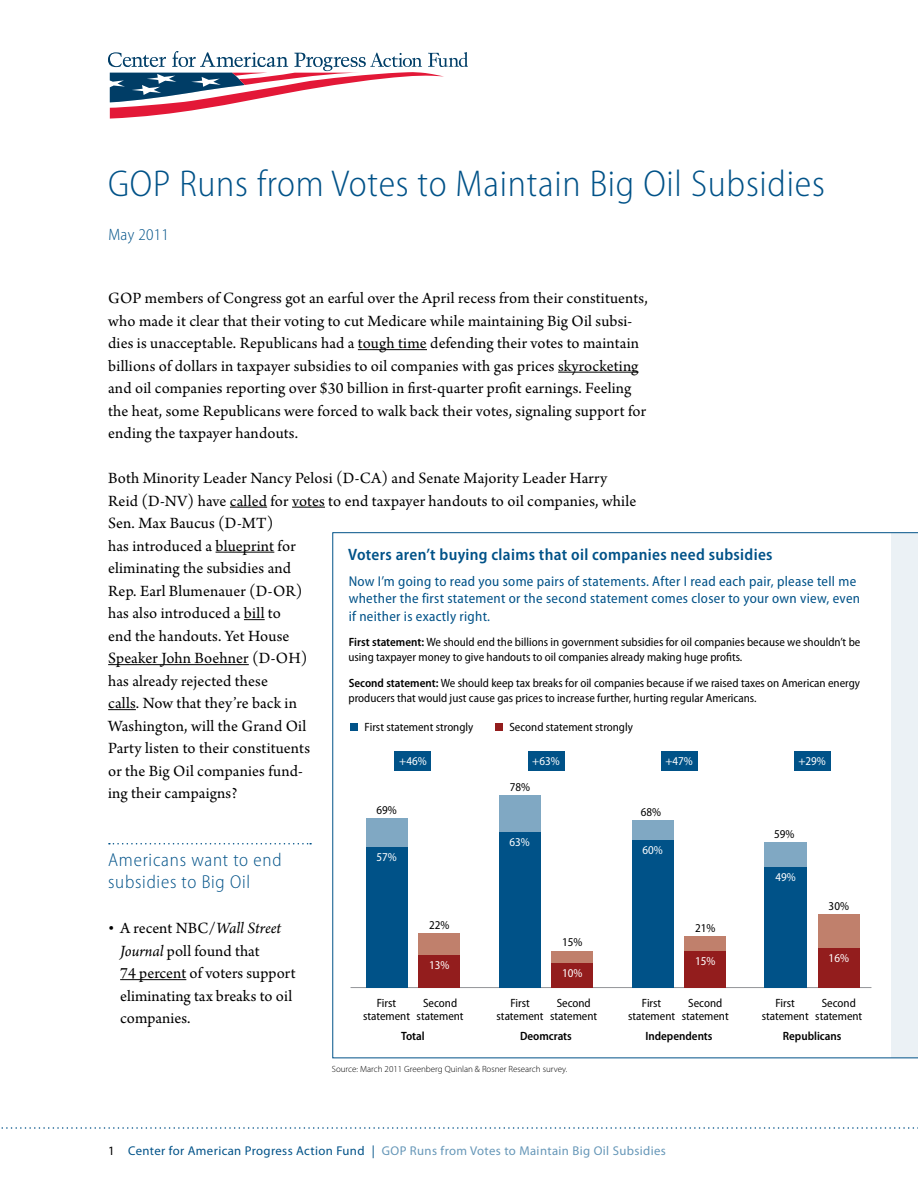
<style>
.page{position:relative;width:918px;height:1188px;background:#fff}
.page>*{position:absolute;margin:0;border:0;box-sizing:border-box;transform-origin:0 0}
.t1{font:300 semi-condensed 37.5px "Myriad Pro";letter-spacing:.02em;color:#005288}
.t2{font:300 semi-condensed 18.75px/22.5px "Myriad Pro";letter-spacing:.04em;color:#005288}
.t3{font:16.5px/22.5px "Arno Pro";letter-spacing:.01em;color:#000}
.t4{font:600 semi-condensed 16.5px "Myriad Pro";letter-spacing:.02em;color:#005288}
.t5{font:300 semi-condensed 16.5px "Myriad Pro";letter-spacing:.02em;color:#005288}
.t6{font:semi-condensed 14.25px/17.1px "Myriad Pro";letter-spacing:.02em;color:#005288}
.t7{font:12.75px "Myriad Pro";letter-spacing:.03em;color:#6697b8}
.t8{font:semi-condensed 12px/12.8px "Myriad Pro";color:#000;text-align:center}
.t9{font:semi-condensed 12px "Myriad Pro";color:#fff}
.t10{font:600 semi-condensed 12px "Myriad Pro";color:#000}
.t11{font:300 9px "Myriad Pro";color:#000}
.s1{font-weight:600}
.s2{font-style:italic}
.s3{color:#000}
.s4{color:#005288}
</style>
<div class="page">
<svg style="left:1px;top:1127px;width:917px;height:2px"></svg>
<svg style="left:108px;top:51px;width:360px;height:68px"></svg>
<hr style="left:358px;top:349px;width:69px;height:1px;background:#000">
<hr style="left:558px;top:372px;width:80px;height:1px;background:#000">
<hr style="left:230px;top:507px;width:37px;height:1px;background:#000">
<hr style="left:292px;top:507px;width:33px;height:1px;background:#000">
<hr style="left:216px;top:552px;width:58px;height:1px;background:#000">
<svg style="left:244px;top:619px;width:21px;height:1px"></svg>
<hr style="left:108px;top:664px;width:141px;height:1px;background:#000">
<svg style="left:108px;top:709px;width:28px;height:1px"></svg>
<svg style="left:109px;top:843px;width:202px;height:1px"></svg>
<hr style="left:120px;top:979px;width:66px;height:1px;background:#000">
<svg style="left:333px;top:532px;width:585px;height:526px"></svg>
<div style="left:499px;top:796px;width:42px;height:192px;background:#80a8c3"></div>
<div style="left:551px;top:951px;width:42px;height:37px;background:#c0806c"></div>
<div style="left:632px;top:820px;width:42px;height:168px;background:#80a8c3"></div>
<div style="left:684px;top:936px;width:42px;height:52px;background:#c0806c"></div>
<div style="left:765px;top:843px;width:42px;height:145px;background:#80a8c3"></div>
<div style="left:818px;top:914px;width:42px;height:74px;background:#c0806c"></div>
<hr style="left:351px;top:987px;width:520px;height:1px;background:#939598">
<div style="left:366px;top:818px;width:42px;height:170px;background:#80a8c3"></div>
<div style="left:418px;top:934px;width:42px;height:54px;background:#c0806c"></div>
<div style="left:366px;top:848px;width:42px;height:140px;background:#005288"></div>
<div style="left:418px;top:956px;width:42px;height:32px;background:#931d1d"></div>
<div style="left:499px;top:833px;width:42px;height:155px;background:#005288"></div>
<div style="left:551px;top:963px;width:42px;height:25px;background:#931d1d"></div>
<div style="left:632px;top:840px;width:42px;height:148px;background:#005288"></div>
<div style="left:684px;top:951px;width:42px;height:37px;background:#931d1d"></div>
<div style="left:765px;top:867px;width:42px;height:121px;background:#005288"></div>
<div style="left:818px;top:949px;width:42px;height:39px;background:#931d1d"></div>
<div style="left:351px;top:723px;width:7px;height:7px;background:#005288"></div>
<div style="left:495px;top:723px;width:7px;height:7px;background:#931d1d"></div>
<div style="left:395px;top:751px;width:36px;height:20px;background:#005288"></div>
<div style="left:528px;top:751px;width:36px;height:20px;background:#005288"></div>
<div style="left:661px;top:751px;width:36px;height:20px;background:#005288"></div>
<div style="left:794px;top:751px;width:36px;height:20px;background:#005288"></div>
<h1 class="t1" style="left:108px;top:163px;width:718px">GOP Runs from Votes to Maintain Big Oil Subsidies</h1>
<p class="t5" style="left:108px;top:226px;width:62px">May 2011</p>
<p class="t3" style="left:108px;top:288px;width:541px">GOP members of Congress got an earful over the April recess from their constituents, who made it clear that their voting to cut Medicare while maintaining Big Oil subsi&shy;dies is unacceptable. Republicans had a tough time defending their votes to maintain billions of dollars in taxpayer subsidies to oil companies with gas prices skyrocketing and oil companies reporting over $30 billion in first-quarter profit earnings. Feeling the heat, some Republicans were forced to walk back their votes, signaling support for ending the taxpayer handouts.</p>
<p class="t3" style="left:108px;top:468px;width:530px">Both Minority Leader Nancy Pelosi (D-CA) and Senate Majority Leader Harry Reid (D-NV) have called for votes to end taxpayer handouts to oil companies, while Sen. Max Baucus (D-MT)<br>has introduced a blueprint for<br>eliminating the subsidies and<br>Rep. Earl Blumenauer (D-OR)<br>has also introduced a bill to<br>end the handouts. Yet House<br>Speaker John Boehner (D-OH)<br>has already rejected these<br>calls. Now that they’re back in<br>Washington, will the Grand Oil<br>Party listen to their constituents<br>or the Big Oil companies fund-<br>ing their campaigns?</p>
<p class="t4" style="left:348px;top:546px;width:426px">Voters aren’t buying claims that oil companies need subsidies</p>
<p class="t6" style="left:349px;top:573px;width:513px">Now I’m going to read you some pairs of statements. After I read each pair, please tell me whether the first statement or the second statement comes closer to your own view, even if neither is exactly right.</p>
<p class="t8" style="left:349px;top:635px;width:513px;line-height:15px;text-align:left"><span class="s1">First statement:</span> We should end the billions in government subsidies for oil companies because we shouldn’t be using taxpayer money to give handouts to oil companies already making huge profits.</p>
<p class="t8" style="left:349px;top:675px;width:513px;line-height:15px;text-align:left"><span class="s1">Second statement:</span> We should keep tax breaks for oil companies because if we raised taxes on American energy producers that would just cause gas prices to increase further, hurting regular Americans.</p>
<p class="t8" style="left:365px;top:721px;width:110px">First statement strongly</p>
<p class="t8" style="left:509px;top:721px;width:125px">Second statement strongly</p>
<p class="t9" style="left:399px;top:754px;width:29px">+46%</p>
<p class="t9" style="left:532px;top:754px;width:29px">+63%</p>
<p class="t9" style="left:665px;top:754px;width:29px">+47%</p>
<p class="t9" style="left:798px;top:754px;width:29px">+29%</p>
<p class="t8" style="left:510px;top:781px;width:22px">78%</p>
<p class="t2" style="left:108px;top:848px;width:175px">Americans want to end subsidies to Big Oil</p>
<p class="t3" style="left:120px;top:918px;width:177px;text-indent:-12px">• A recent NBC/<span class="s2">Wall Street<br>Journal</span> poll found that<br>74 percent of voters support eliminating tax breaks to oil companies.</p>
<p class="t8" style="left:376px;top:803px;width:22px">69%</p>
<p class="t9" style="left:376px;top:851px;width:22px">57%</p>
<p class="t8" style="left:429px;top:919px;width:22px">22%</p>
<p class="t9" style="left:429px;top:959px;width:22px">13%</p>
<p class="t9" style="left:509px;top:836px;width:22px">63%</p>
<p class="t8" style="left:562px;top:936px;width:22px">15%</p>
<p class="t9" style="left:562px;top:966px;width:22px">10%</p>
<p class="t8" style="left:641px;top:806px;width:22px">68%</p>
<p class="t9" style="left:642px;top:843px;width:22px">60%</p>
<p class="t8" style="left:695px;top:922px;width:22px">21%</p>
<p class="t9" style="left:695px;top:954px;width:22px">15%</p>
<p class="t8" style="left:774px;top:828px;width:22px">59%</p>
<p class="t9" style="left:775px;top:870px;width:22px">49%</p>
<p class="t8" style="left:829px;top:899px;width:22px">30%</p>
<p class="t9" style="left:829px;top:952px;width:22px">16%</p>
<p class="t8" style="left:417px;top:997px;width:49px">Second statement</p>
<p class="t8" style="left:682px;top:997px;width:49px">Second statement</p>
<p class="t8" style="left:550px;top:997px;width:49px">Second statement</p>
<p class="t8" style="left:815px;top:997px;width:49px">Second statement</p>
<p class="t8" style="left:363px;top:997px;width:49px">First statement</p>
<p class="t8" style="left:628px;top:997px;width:49px">First statement</p>
<p class="t8" style="left:497px;top:997px;width:49px">First statement</p>
<p class="t8" style="left:762px;top:997px;width:49px">First statement</p>
<p class="t10" style="left:401px;top:1029px;width:25px">Total</p>
<p class="t10" style="left:520px;top:1029px;width:53px">Deomcrats</p>
<p class="t10" style="left:645px;top:1029px;width:69px">Independents</p>
<p class="t10" style="left:783px;top:1029px;width:60px">Republicans</p>
<p class="t11" style="left:332px;top:1064px;width:237px">Source: March 2011 Greenberg Quinlan &amp; Rosner Research survey.</p>
<p class="t7" style="left:108px;top:1143px;width:560px"><span class="s3">1</span> <span class="s4">Center for American Progress Action Fund |</span> GOP Runs from Votes to Maintain Big Oil Subsidies</p>
</div>
